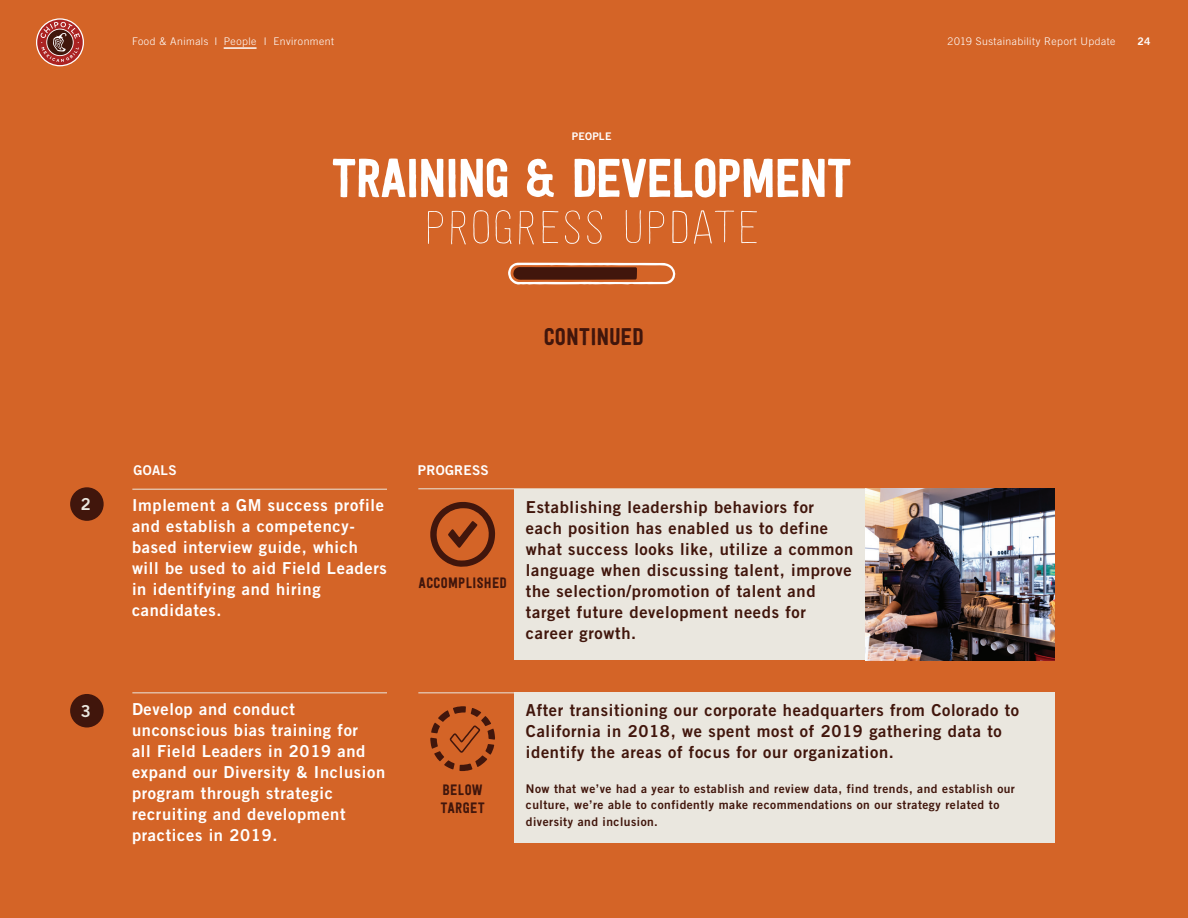
<style>
.page{position:relative;width:1188px;height:918px;background:#d46427}
.page>*{position:absolute;margin:0;border:0;box-sizing:border-box;transform-origin:0 0}
.t1{font:54px "Festivo Letters No.1";letter-spacing:-.03em;color:#fff}
.t2{font:54px "Festivo Letters No.17";letter-spacing:-.05em;color:#fff}
.t3{font:24px "Festivo Letters No.1";color:#41160c}
.t4{font:16.5px/21px "Trade Gothic LT Std Bd 2";letter-spacing:.04em;color:#41160c}
.t5{font:16.5px/21px "Trade Gothic LT Std Bd 2";letter-spacing:.04em;color:#fff}
.t6{font:16.5px "Trade Gothic LT Std Bd 2";color:#eae7df}
.t7{font:15px/18px "Festivo Letters No.1";letter-spacing:.02em;color:#41160c}
.t8{font:13.5px "Trade Gothic LT Std Bd 2";letter-spacing:.02em;color:#fff}
.t9{font:12px/16.5px "Trade Gothic LT Std Bd 2";letter-spacing:.04em;color:#41160c}
.t10{font:300 10.5px "Trade Gothic LT Std";letter-spacing:.045em;color:#fff}
.t11{font:10.5px "Trade Gothic LT Std Bd 2";letter-spacing:.02em;color:#fff}
</style>
<div class="page">
<hr style="left:132px;top:489px;width:255px;height:1px;background:#eae7df">
<div style="left:514px;top:489px;width:352px;height:171px;background:#eae7df"></div>
<img style="left:866px;top:488px;width:189px;height:172px">
<div style="left:70px;top:487px;width:34px;height:34px;background:#41160c;border-radius:50%"></div>
<div style="left:70px;top:694px;width:34px;height:34px;background:#41160c;border-radius:50%"></div>
<hr style="left:132px;top:692px;width:255px;height:1px;background:#eae7df">
<hr style="left:418px;top:692px;width:637px;height:1px;background:#eae7df">
<div style="left:514px;top:692px;width:541px;height:151px;background:#eae7df"></div>
<svg style="left:508px;top:263px;width:168px;height:22px"></svg>
<svg style="left:430px;top:706px;width:65px;height:65px"></svg>
<hr style="left:418px;top:488px;width:448px;height:1px;background:#eae7df">
<svg style="left:430px;top:502px;width:65px;height:65px"></svg>
<svg style="left:36px;top:18px;width:48px;height:48px"></svg>
<svg style="left:37px;top:20px;width:46px;height:45px;background:#ab564a"></svg>
<hr style="left:224px;top:47px;width:33px;height:2px;background:#fff">
<p class="t10" style="left:132px;top:35px;width:87px">Food &amp; Animals I</p>
<p class="t10" style="left:264px;top:35px;width:4px">I</p>
<p class="t10" style="left:224px;top:35px;width:34px">People</p>
<p class="t10" style="left:273px;top:35px;width:62px">Environment</p>
<p class="t10" style="left:948px;top:35px;width:170px">2019 Sustainability Report Update</p>
<p class="t11" style="left:1137px;top:35px;width:15px">24</p>
<p class="t11" style="left:572px;top:129px;width:41px">PEOPLE</p>
<h1 class="t1" style="left:331px;top:145px;width:523px">TRAINING &amp; DEVELOPMENT</h1>
<h1 class="t2" style="left:422px;top:196px;width:341px">PROGRESS UPDATE</h1>
<h2 class="t3" style="left:544px;top:322px;width:101px">CONTINUED</h2>
<p class="t6" style="left:81px;top:494px;width:12px">2</p>
<p class="t8" style="left:134px;top:462px;width:45px">GOALS</p>
<p class="t8" style="left:418px;top:462px;width:72px">PROGRESS</p>
<p class="t5" style="left:132px;top:494px;width:256px">Implement a GM success profile and establish a competency&shy;based interview guide, which will be used to aid Field Leaders in identifying and hiring candidates.</p>
<p class="t4" style="left:526px;top:496px;width:329px">Establishing leadership behaviors for each position has enabled us to define what success looks like, utilize a common language when discussing talent, improve the selection/promotion of talent and target future development needs for career growth.</p>
<p class="t7" style="left:418px;top:573px;width:90px">ACCOMPLISHED</p>
<p class="t6" style="left:81px;top:701px;width:12px">3</p>
<p class="t5" style="left:132px;top:698px;width:255px">Develop and conduct unconscious bias training for<br>all Field Leaders in 2019 and expand our Diversity &amp; Inclusion program through strategic recruiting and development practices in 2019.</p>
<p class="t7" style="left:441px;top:780px;width:46px">BELOW<br>TARGET</p>
<p class="t4" style="left:526px;top:700px;width:495px">After transitioning our corporate headquarters from Colorado to<br>California in 2018, we spent most of 2019 gathering data to identify the areas of focus for our organization.</p>
<p class="t9" style="left:526px;top:780px;width:491px">Now that we’ve had a year to establish and review data, find trends, and establish our culture, we’re able to confidently make recommendations on our strategy related to diversity and inclusion.</p>
</div>
